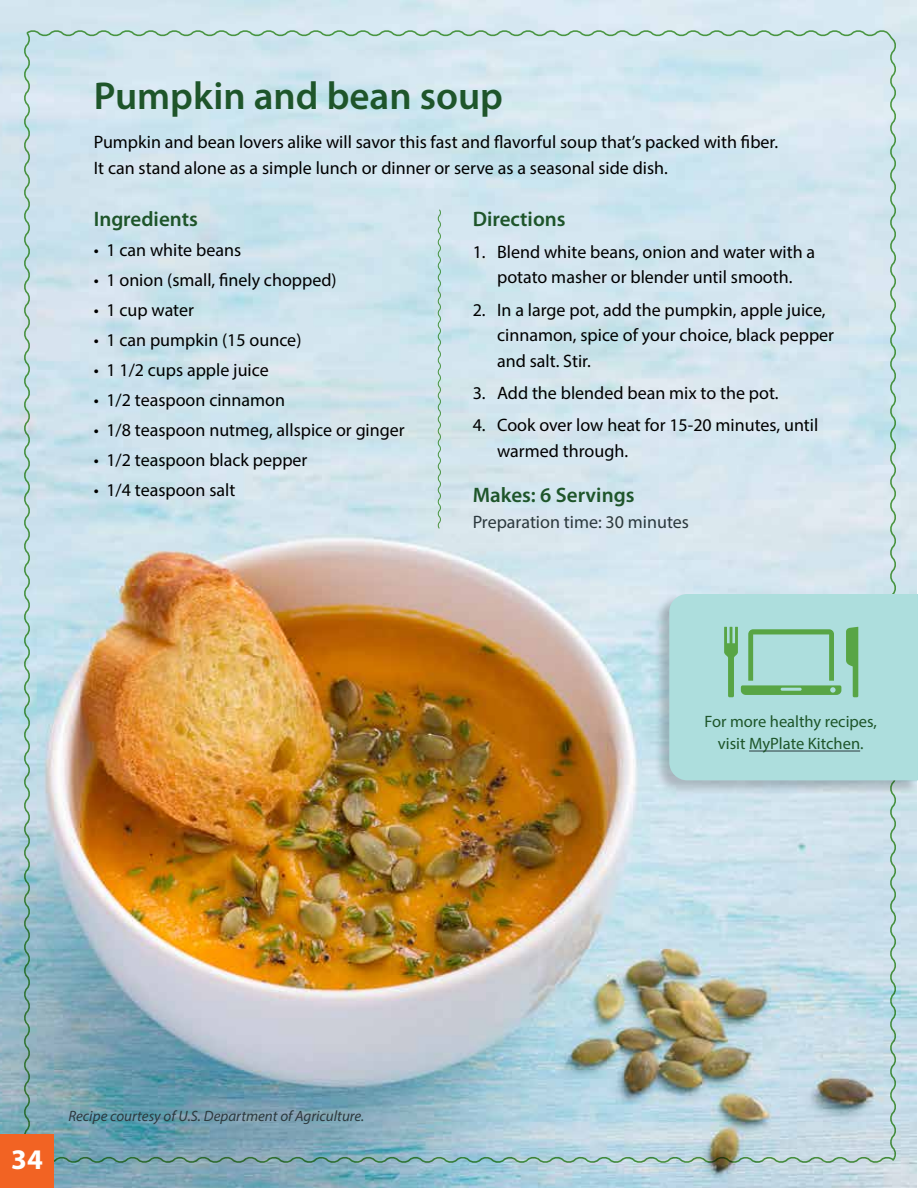
<style>
.page{position:relative;width:918px;height:1188px;background:#fff}
.page>*{position:absolute;margin:0;border:0;box-sizing:border-box;transform-origin:0 0}
.t1{font:600 39px "Myriad Pro";color:#1e552a}
.t2{font:700 28.5px "Myriad Pro";color:#fff}
.t3{font:600 21px "Myriad Pro";color:#1e552a}
.t4{font:18px/25.5px "Myriad Pro";color:#000}
.t5{font:18px "Myriad Pro";color:#2c393e}
.t6{font:16.5px/22.5px "Myriad Pro";color:#1e552a;text-align:center}
.t7{font:italic 15px "Myriad Pro";color:#2c393e}
</style>
<div class="page">
<img style="left:0;top:0;width:916px;height:1188px">
<img style="left:22px;top:29px;width:876px;height:1135px">
<div style="left:653px;top:593px;width:265px;height:202px;background:#000;opacity:.2"></div>
<div style="left:669px;top:594px;width:249px;height:186px;background:#addedd"></div>
<hr style="left:749px;top:751px;width:111px;height:1px;background:#2c393e">
<svg style="left:724px;top:627px;width:134px;height:70px;background:#93ccae"></svg>
<div style="left:0;top:1134px;width:54px;height:54px;background:#f26323"></div>
<p class="t1" style="left:94px;top:75px;width:411px">Pumpkin and bean soup</p>
<p class="t4" style="left:94px;top:129px;width:686px">Pumpkin and bean lovers alike will savor this fast and flavorful soup that’s packed with fiber.<br>It can stand alone as a simple lunch or dinner or serve as a seasonal side dish.</p>
<p class="t3" style="left:94px;top:207px;width:106px">Ingredients</p>
<p class="t4" style="left:94px;top:236px;width:149px">• 1 can white beans</p>
<p class="t4" style="left:94px;top:266px;width:244px">• 1 onion (small, finely chopped)</p>
<p class="t4" style="left:94px;top:296px;width:102px">• 1 cup water</p>
<p class="t4" style="left:94px;top:326px;width:209px">• 1 can pumpkin (15 ounce)</p>
<p class="t4" style="left:94px;top:356px;width:177px">• 1 1/2 cups apple juice</p>
<p class="t4" style="left:94px;top:386px;width:193px">• 1/2 teaspoon cinnamon</p>
<p class="t4" style="left:94px;top:416px;width:313px">• 1/8 teaspoon nutmeg, allspice or ginger</p>
<p class="t4" style="left:94px;top:446px;width:215px">• 1/2 teaspoon black pepper</p>
<p class="t4" style="left:94px;top:476px;width:143px">• 1/4 teaspoon salt</p>
<p class="t3" style="left:473px;top:207px;width:94px">Directions</p>
<p class="t4" style="left:473px;top:239px;width:344px;text-align:center">1. Blend white beans, onion and water with a potato masher or blender until smooth.</p>
<p class="t4" style="left:497px;top:296px;width:339px;text-indent:-24px">2. In a large pot, add the pumpkin, apple juice, cinnamon, spice of your choice, black pepper and salt. Stir.</p>
<p class="t4" style="left:473px;top:380px;width:307px">3. Add the blended bean mix to the pot.</p>
<p class="t4" style="left:497px;top:412px;width:323px;text-indent:-24px">4. Cook over low heat for 15-20 minutes, until warmed through.</p>
<p class="t3" style="left:473px;top:484px;width:163px">Makes: 6 Servings</p>
<p class="t5" style="left:473px;top:511px;width:218px">Preparation time: 30 minutes</p>
<p class="t6" style="left:705px;top:710px;width:174px">For more healthy recipes, visit MyPlate Kitchen.</p>
<p class="t2" style="left:11px;top:1141px;width:33px">34</p>
<p class="t7" style="left:68px;top:1106px;width:298px">Recipe courtesy of U.S. Department of Agriculture.</p>
</div>
